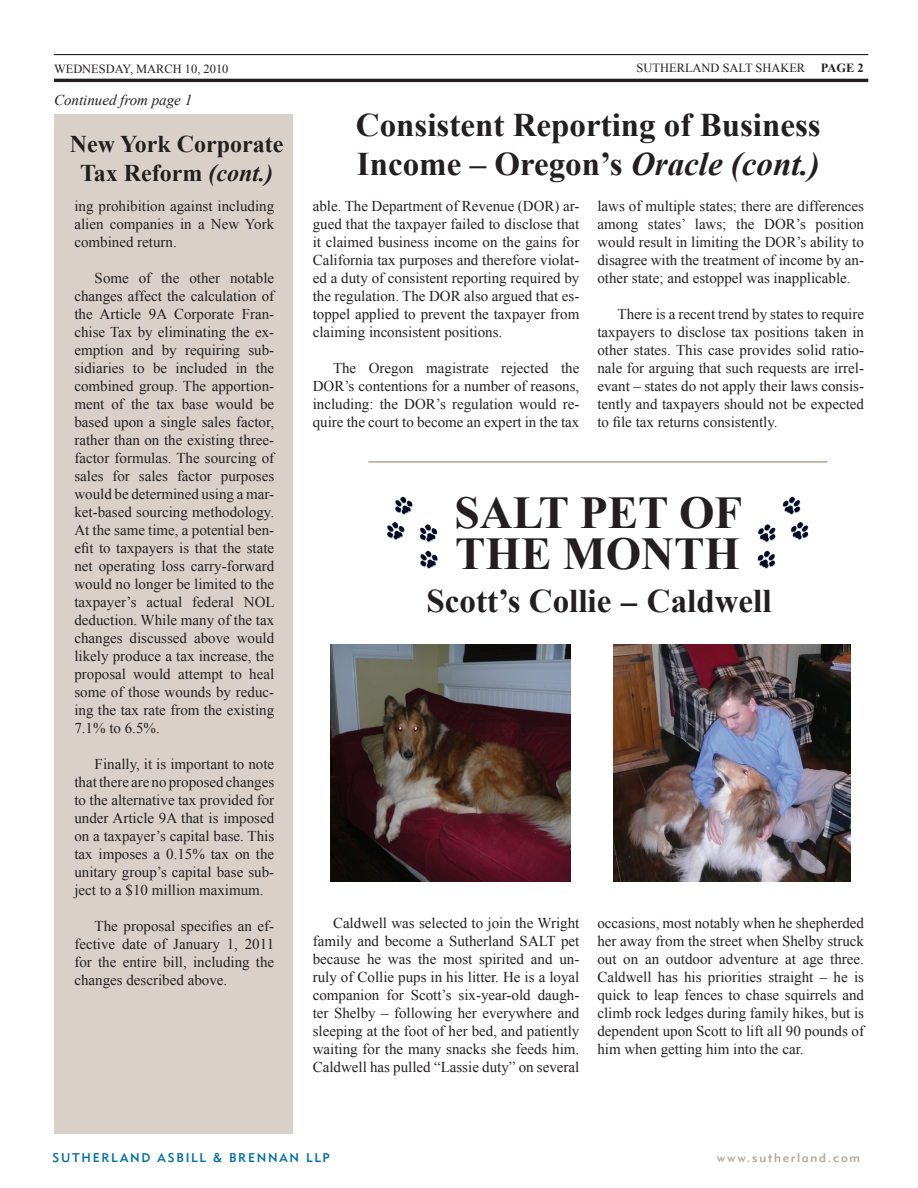
<style>
.page{position:relative;width:918px;height:1188px;background:#fff}
.page>*{position:absolute;margin:0;border:0;box-sizing:border-box;transform-origin:0 0}
.t1{font:700 45.6px/41.8px "Times New Roman";color:#231f20}
.t2{font:700 33px/39px "Times New Roman";color:#231f20}
.t3{font:700 24px/28.8px "Times New Roman";color:#231f20;text-align:center}
.t4{font:15px/18px "Times New Roman";color:#231f20;text-align:justify}
.t5{font:italic 15px "Times New Roman";color:#231f20}
.t6{font:12.45px "Times New Roman";color:#231f20}
.t7{font:12.45px "Geometric 415 BT Medium A";letter-spacing:.14em;color:#006ea5}
.t8{font:12.45px "Geometric 415 BT Medium A";letter-spacing:.14em;color:#b4a599}
.t9{font:700 12.45px "Times New Roman";color:#231f20}
.s1{font-style:italic}
.s2{font-family:"Geometric 415 BT Medium A";font-weight:400}
</style>
<div class="page">
<hr style="left:54px;top:54px;width:814px;height:1px;background:#231f20">
<hr style="left:54px;top:79px;width:814px;height:3px;background:#231f20">
<div style="left:54px;top:114px;width:238px;height:1020px;background:#d9d1c9"></div>
<svg style="left:758px;top:551px;width:18px;height:18px"></svg>
<svg style="left:758px;top:524px;width:18px;height:19px"></svg>
<svg style="left:790px;top:522px;width:18px;height:18px"></svg>
<svg style="left:782px;top:497px;width:19px;height:18px"></svg>
<svg style="left:420px;top:551px;width:18px;height:18px"></svg>
<svg style="left:419px;top:524px;width:19px;height:19px"></svg>
<svg style="left:387px;top:522px;width:18px;height:18px"></svg>
<svg style="left:395px;top:497px;width:18px;height:18px"></svg>
<img style="left:614px;top:644px;width:236px;height:237px">
<img style="left:330px;top:644px;width:241px;height:237px">
<hr style="left:368px;top:461px;width:459px;height:2px;background:#b4a599">
<p class="t6" style="left:54px;top:60px;width:176px">wednesday, March 10, 2010</p>
<p class="t6" style="left:637px;top:60px;width:33px">SUTHER</p>
<p class="t6" style="left:685px;top:60px;width:18px">LAND</p>
<p class="t6" style="left:723px;top:60px;width:42px">SA LT SHA</p>
<p class="t6" style="left:780px;top:60px;width:18px">KER</p>
<p class="t9" style="left:821px;top:59px;width:44px">Page 2</p>
<p class="t5" style="left:54px;top:90px;width:140px">Continued from page 1</p>
<p class="t3" style="left:70px;top:129px;width:215px">New York Corporate<br>Tax Reform <span class="s1">(cont.)</span></p>
<p class="t4" style="left:74px;top:197px;width:201px">ing prohibition against including alien companies in a New York combined return.</p>
<p class="t4" style="left:74px;top:269px;width:202px;text-indent:20px">Some of the other notable changes affect the calculation of the Article 9A Corporate Fran&shy;chise Tax by eliminating the ex&shy;emption and by requiring sub&shy;sidiaries to be included in the combined group. The apportion&shy;ment of the tax base would be based upon a single sales factor, rather than on the existing three&shy;factor formulas. The sourcing of sales for sales factor purposes would be determined using a mar&shy;ket-based sourcing methodology.<br>At the same time, a potential ben&shy;efit to taxpayers is that the state net operating loss carry-forward would no longer be limited to the taxpayer’s actual federal NOL deduction. While many of the tax changes discussed above would likely produce a tax increase, the proposal would attempt to heal some of those wounds by reduc&shy;ing the tax rate from the existing 7.1% to 6.5%.</p>
<p class="t4" style="left:74px;top:755px;width:201px;text-indent:20px">Finally, it is important to note that there are no proposed changes to the alternative tax provided for under Article 9A that is imposed on a taxpayer’s capital base. This tax imposes a 0.15% tax on the unitary group’s capital base sub&shy;ject to a $10 million maximum.</p>
<p class="t4" style="left:74px;top:917px;width:201px;text-indent:20px">The proposal specifies an ef&shy;fective date of January 1, 2011 for the entire bill, including the changes described above.</p>
<p class="t2" style="left:356px;top:105px;width:466px">Consistent Reporting of Business<br>Income – Oregon’s <span class="s1">Oracle (cont.)</span></p>
<p class="t4" style="left:313px;top:196px;width:268px">able. The Department of Revenue (DOR) ar&shy;gued that the taxpayer failed to disclose that it claimed business income on the gains for California tax purposes and therefore violat&shy;ed a duty of consistent reporting required by the regulation. The DOR also argued that es&shy;toppel applied to prevent the taxpayer from claiming inconsistent positions.</p>
<p class="t4" style="left:313px;top:358px;width:268px;text-indent:20px">The Oregon magistrate rejected the DOR’s contentions for a number of reasons, including: the DOR’s regulation would re&shy;quire the court to become an expert in the tax</p>
<p class="t4" style="left:597px;top:196px;width:268px">laws of multiple states; there are differences among states’ laws; the DOR’s position would result in limiting the DOR’s ability to disagree with the treatment of income by an&shy;other state; and estoppel was inapplicable.</p>
<p class="t4" style="left:597px;top:304px;width:268px;text-indent:20px">There is a recent trend by states to require taxpayers to disclose tax positions taken in other states. This case provides solid ratio&shy;nale for arguing that such requests are irrel&shy;evant – states do not apply their laws consis&shy;tently and taxpayers should not be expected to file tax returns consistently.</p>
<p class="t1" style="left:454px;top:490px;width:289px">SALT PET OF<br>THE MONTH</p>
<p class="t2" style="left:427px;top:580px;width:346px">Scott’s Collie <span class="s2">–</span> Caldwell</p>
<p class="t4" style="left:313px;top:914px;width:268px;text-indent:20px">Caldwell was selected to join the Wright family and become a Sutherland SALT pet because he was the most spirited and un&shy;ruly of Collie pups in his litter. He is a loyal companion for Scott’s six-year-old daugh&shy;ter Shelby – following her everywhere and sleeping at the foot of her bed, and patiently waiting for the many snacks she feeds him.<br>Caldwell has pulled “Lassie duty” on several</p>
<p class="t4" style="left:597px;top:914px;width:268px">occasions, most notably when he shepherded her away from the street when Shelby struck out on an outdoor adventure at age three.<br>Caldwell has his priorities straight – he is quick to leap fences to chase squirrels and climb rock ledges during family hikes, but is dependent upon Scott to lift all 90 pounds of him when getting him into the car.</p>
<p class="t7" style="left:53px;top:1150px;width:279px">SUTHERLAND ASBILL &amp; BRENNAN LLP</p>
<p class="t8" style="left:717px;top:1150px;width:145px">WWW.SUTHERLAND.COM</p>
</div>
